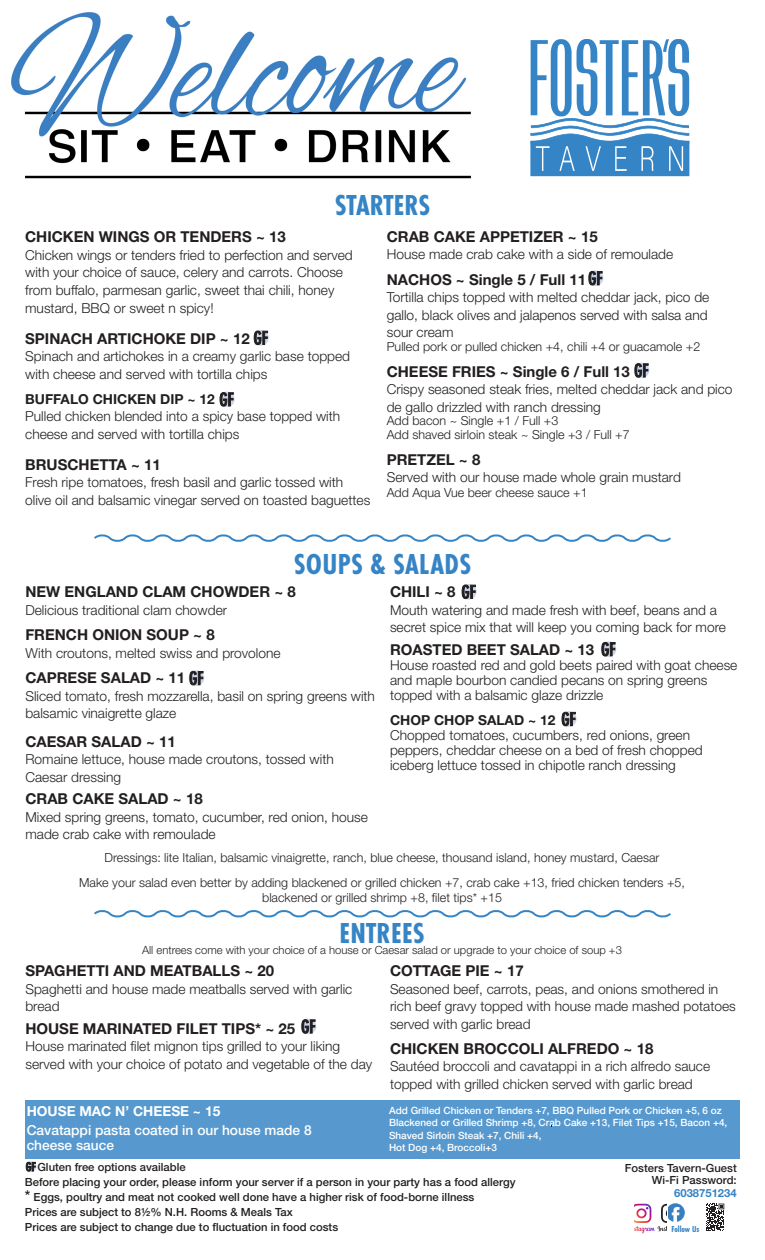
<style>
.page{position:relative;width:765px;height:1260px;background:#fff}
.page>*{position:absolute;margin:0;border:0;box-sizing:border-box;transform-origin:0 0}
.t1{font:700 30px "Futura PT Cond";letter-spacing:.01em;color:#3584c5}
.t2{font:700 15px "Helvetica Neue LT Std";color:#231f20}
.t3{font:300 13.75px/17.5px "Helvetica Neue LT Std";color:#231f20}
.t4{font:500 13.75px/15px "Helvetica Neue LT Std";color:#fff}
.t5{font:700 13.75px "Helvetica Neue LT Std";color:#fff}
.t6{font:700 13.75px "Helvetica Neue LT Std";color:#231f20}
.t7{font:300 12.5px/25px "Helvetica Neue LT Std";color:#231f20;text-align:center}
.t8{font:500 11.25px/12.5px "Helvetica Neue LT Std";color:#231f20;text-align:right}
.t9{font:300 11.25px "Helvetica Neue LT Std";color:#231f20}
.t10{font:500 10px/12.5px "Helvetica Neue LT Std";color:#fff}
.t11{font:700 8.88px "Futura PT Cond";color:#3584c5}
.s1{font-weight:700}
.s2{font-size:15px}
.s3{font-weight:700;color:#3584c5}
</style>
<div class="page">
<div style="left:25px;top:1101px;width:715px;height:58px;background:#5799cf"></div>
<svg style="left:530px;top:39px;width:159px;height:137px"></svg>
<img style="left:12px;top:13px;width:459px;height:166px">
<svg style="left:94px;top:534px;width:577px;height:8px"></svg>
<svg style="left:94px;top:910px;width:577px;height:8px"></svg>
<div style="left:634px;top:363px;width:15px;height:15px;border:1px solid #c8d6ed;border-radius:50%"></div>
<svg style="left:635px;top:363px;width:13px;height:14px"></svg>
<div style="left:588px;top:270px;width:15px;height:16px;border:1px solid #c8d6ed;border-radius:50%"></div>
<svg style="left:589px;top:271px;width:13px;height:14px"></svg>
<svg style="left:707px;top:1203px;width:18px;height:7px"></svg>
<svg style="left:707px;top:1204px;width:17px;height:27px"></svg>
<svg style="left:634px;top:1203px;width:51px;height:30px"></svg>
<div style="left:26px;top:1162px;width:10px;height:10px;border:1px solid #c8d6ed;border-radius:50%"></div>
<svg style="left:26px;top:1162px;width:10px;height:9px"></svg>
<div style="left:253px;top:330px;width:16px;height:16px;border:1px solid #c8d6ed;border-radius:50%"></div>
<svg style="left:254px;top:331px;width:14px;height:14px"></svg>
<div style="left:219px;top:392px;width:15px;height:15px;border:1px solid #c8d6ed;border-radius:50%"></div>
<svg style="left:220px;top:392px;width:14px;height:14px"></svg>
<div style="left:461px;top:584px;width:16px;height:16px;border:1px solid #c8d6ed;border-radius:50%"></div>
<svg style="left:462px;top:585px;width:14px;height:14px"></svg>
<div style="left:601px;top:641px;width:15px;height:16px;border:1px solid #c8d6ed;border-radius:50%"></div>
<svg style="left:602px;top:642px;width:13px;height:14px"></svg>
<div style="left:561px;top:711px;width:15px;height:16px;border:1px solid #c8d6ed;border-radius:50%"></div>
<svg style="left:562px;top:712px;width:14px;height:14px"></svg>
<div style="left:189px;top:670px;width:15px;height:16px;border:1px solid #c8d6ed;border-radius:50%"></div>
<svg style="left:190px;top:671px;width:13px;height:14px"></svg>
<div style="left:301px;top:1019px;width:15px;height:15px;border:1px solid #c8d6ed;border-radius:50%"></div>
<svg style="left:302px;top:1020px;width:13px;height:13px"></svg>
<p class="t1" style="left:335px;top:188px;width:97px">STARTERS</p>
<p class="t2" style="left:25px;top:227px;width:262px">CHICKEN WINGS OR TENDERS ~ 13</p>
<p class="t3" style="left:25px;top:246px;width:329px">Chicken wings or tenders fried to perfection and served with your choice of sauce, celery and carrots. Choose from buffalo, parmesan garlic, sweet thai chili, honey</p>
<p class="t3" style="left:25px;top:299px;width:190px">mustard, BBQ or sweet n spicy!</p>
<p class="t2" style="left:25px;top:329px;width:226px">SPINACH ARTICHOKE DIP ~ 12</p>
<p class="t3" style="left:25px;top:347px;width:327px">Spinach and artichokes in a creamy garlic base topped with cheese and served with tortilla chips</p>
<p class="t3" style="left:25px;top:390px;width:317px"><span class="s1">BUFFALO CHICKEN DIP ~ 12<br></span>Pulled chicken blended into a spicy base topped with cheese and served with tortilla chips</p>
<p class="t2" style="left:25px;top:455px;width:137px">BRUSCHETTA ~ 11</p>
<p class="t3" style="left:25px;top:473px;width:347px">Fresh ripe tomatoes, fresh basil and garlic tossed with olive oil and balsamic vinegar served on toasted baguettes</p>
<p class="t2" style="left:387px;top:227px;width:212px">CRAB CAKE APPETIZER ~ 15</p>
<p class="t3" style="left:387px;top:245px;width:288px">House made crab cake with a side of remoulade</p>
<p class="t2" style="left:387px;top:270px;width:201px">NACHOS ~ Single 5 / Full 11</p>
<p class="t3" style="left:387px;top:288px;width:324px">Tortilla chips topped with melted cheddar jack, pico de gallo, black olives and jalapenos served with salsa and sour cream</p>
<p class="t7" style="left:387px;top:334px;width:315px">Pulled pork or pulled chicken +4, chili +4 or guacamole +2</p>
<p class="t2" style="left:387px;top:362px;width:245px">CHEESE FRIES ~ Single 6 / Full 13</p>
<p class="t3" style="left:387px;top:380px;width:347px">Crispy seasoned steak fries, melted cheddar jack and pico de gallo drizzled with ranch dressing</p>
<p class="t7" style="left:387px;top:408px;width:173px">Add bacon ~ Single +1 / Full +3</p>
<p class="t7" style="left:387px;top:422px;width:244px">Add shaved sirloin steak ~ Single +3 / Full +7</p>
<p class="t2" style="left:387px;top:450px;width:95px">PRETZEL ~ 8</p>
<p class="t3" style="left:387px;top:468px;width:296px">Served with our house made whole grain mustard</p>
<p class="t7" style="left:387px;top:480px;width:202px">Add Aqua Vue beer cheese sauce +1</p>
<p class="t1" style="left:294px;top:546px;width:179px">SOUPS &amp; SALADS</p>
<p class="t2" style="left:25px;top:583px;width:272px">NEW ENGLAND CLAM CHOWDER ~ 8</p>
<p class="t3" style="left:25px;top:601px;width:203px">Delicious traditional clam chowder</p>
<p class="t2" style="left:25px;top:626px;width:191px">FRENCH ONION SOUP ~ 8</p>
<p class="t3" style="left:25px;top:644px;width:257px">With croutons, melted swiss and provolone</p>
<p class="t2" style="left:25px;top:669px;width:161px">CAPRESE SALAD ~ 11</p>
<p class="t3" style="left:25px;top:687px;width:351px">Sliced tomato, fresh mozzarella, basil on spring greens with balsamic vinaigrette glaze</p>
<p class="t2" style="left:25px;top:732px;width:152px">CAESAR SALAD ~ 11</p>
<p class="t3" style="left:25px;top:750px;width:310px">Romaine lettuce, house made croutons, tossed with<br>Caesar dressing</p>
<p class="t2" style="left:25px;top:789px;width:179px">CRAB CAKE SALAD ~ 18</p>
<p class="t3" style="left:25px;top:808px;width:344px">Mixed spring greens, tomato, cucumber, red onion, house made crab cake with remoulade</p>
<p class="t2" style="left:390px;top:583px;width:67px">CHILI ~ 8</p>
<p class="t3" style="left:390px;top:601px;width:337px">Mouth watering and made fresh with beef, beans and a secret spice mix that will keep you coming back for more</p>
<p class="t2" style="left:390px;top:640px;width:206px">ROASTED BEET SALAD ~ 13</p>
<p class="t3" style="left:390px;top:657px;width:349px;line-height:15px">House roasted red and gold beets paired with goat cheese and maple bourbon candied pecans on spring greens topped with a balsamic glaze drizzle</p>
<p class="t6" style="left:390px;top:712px;width:167px">CHOP CHOP SALAD ~ 12</p>
<p class="t3" style="left:390px;top:727px;width:314px;line-height:15px">Chopped tomatoes, cucumbers, red onions, green peppers, cheddar cheese on a bed of fresh chopped iceberg lettuce tossed in chipotle ranch dressing</p>
<p class="t7" style="left:79px;top:844px;width:607px">Dressings: lite Italian, balsamic vinaigrette, ranch, blue cheese, thousand island, honey mustard, Caesar<br>Make your salad even better by adding blackened or grilled chicken +7, crab cake +13, fried chicken tenders +5,</p>
<p class="t7" style="left:262px;top:884px;width:241px">blackened or grilled shrimp +8, filet tips* +15</p>
<p class="t1" style="left:339px;top:915px;width:87px">ENTREES</p>
<p class="t9" style="left:142px;top:943px;width:481px">All entrees come with your choice of a house or Caesar salad or upgrade to your choice of soup +3</p>
<p class="t2" style="left:25px;top:962px;width:250px">SPAGHETTI AND MEATBALLS ~ 20</p>
<p class="t3" style="left:25px;top:980px;width:329px">Spaghetti and house made meatballs served with garlic bread</p>
<p class="t2" style="left:25px;top:1019px;width:271px">HOUSE MARINATED FILET TIPS* ~ 25</p>
<p class="t3" style="left:25px;top:1037px;width:348px">House marinated filet mignon tips grilled to your liking served with your choice of potato and vegetable of the day</p>
<p class="t5" style="left:27px;top:1103px;width:195px">HOUSE MAC N’ CHEESE ~ 15</p>
<p class="t4" style="left:27px;top:1123px;width:287px">Cavatappi pasta coated in our house made 8 cheese sauce</p>
<p class="t2" style="left:390px;top:962px;width:135px">COTTAGE PIE ~ 17</p>
<p class="t3" style="left:390px;top:980px;width:347px">Seasoned beef, carrots, peas, and onions smothered in rich beef gravy topped with house made mashed potatoes served with garlic bread</p>
<p class="t2" style="left:390px;top:1039px;width:265px">CHICKEN BROCCOLI ALFREDO ~ 18</p>
<p class="t3" style="left:390px;top:1057px;width:322px">Sautéed broccoli and cavatappi in a rich alfredo sauce topped with grilled chicken served with garlic bread</p>
<p class="t10" style="left:389px;top:1104px;width:340px">Add Grilled Chicken or Tenders +7, BBQ Pulled Pork or Chicken +5, 6 oz<br>Blackened or Grilled Shrimp +8, Crab Cake +13, Filet Tips +15, Bacon +4,<br>Shaved Sirloin Steak +7, Chili +4,</p>
<p class="t10" style="left:389px;top:1141px;width:109px">Hot Dog +4, Broccoli+3</p>
<p class="t8" style="left:37px;top:1161px;width:150px">Gluten free options available</p>
<p class="t8" style="left:25px;top:1176px;width:492px">Before placing your order, please inform your server if a person in your party has a food allergy</p>
<p class="t8" style="left:25px;top:1191px;width:451px"><span class="s2">*</span> Eggs, poultry and meat not cooked well done have a higher risk of food-borne illness</p>
<p class="t8" style="left:25px;top:1206px;width:269px">Prices are subject to 8½% N.H. Rooms &amp; Meals Tax</p>
<p class="t8" style="left:25px;top:1221px;width:315px">Prices are subject to change due to fluctuation in food costs</p>
<p class="t11" style="left:671px;top:1224px;width:30px">Follow Us</p>
<p class="t8" style="left:625px;top:1162px;width:113px">Fosters Tavern-Guest<br>Wi-Fi Password:<br><span class="s3">6038751234</span></p>
</div>
